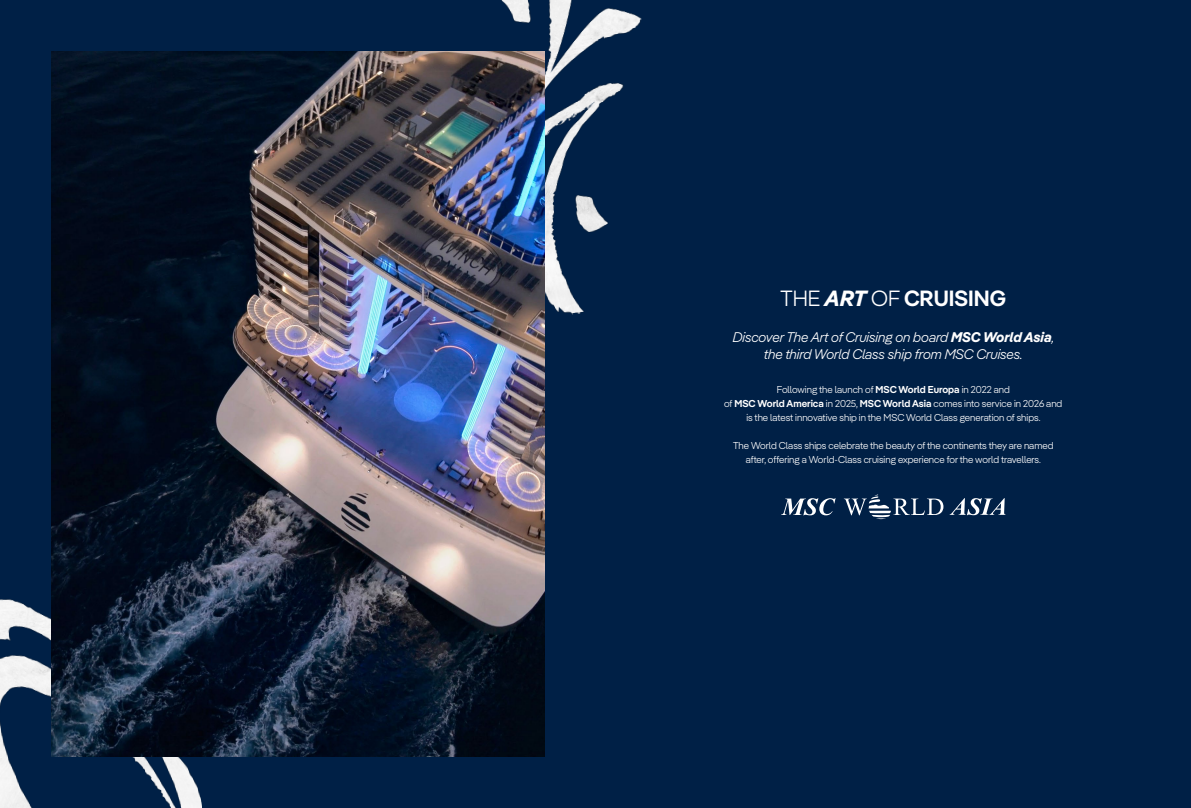
<style>
.page{position:relative;width:1191px;height:808px;background:#002046}
.page>*{position:absolute;margin:0;border:0;box-sizing:border-box;transform-origin:0 0}
.title{font:600 22px "MSC Pangea";color:#fff}
.title-2{font:italic 300 14px/16.8px "MSC Pangea";color:#fff;text-align:center}
.bodycopy{font:300 10px/14px "MSC Pangea";color:#fff;text-align:center}
.s1{font-weight:300}
.s2{font-weight:700;font-style:italic}
.s3{font-weight:700}
.s4{font-weight:600}
</style>
<div class="page">
<svg style="left:781px;top:498px;width:54px;height:17px"></svg>
<svg style="left:844px;top:494px;width:99px;height:25px"></svg>
<svg style="left:949px;top:498px;width:56px;height:17px"></svg>
<img style="left:0;top:599px;width:202px;height:209px">
<img style="left:501px;top:0;width:141px;height:320px">
<img style="left:51px;top:51px;width:493px;height:706px">
<p class="title" style="left:780px;top:282px;width:227px"><span class="s1">THE</span> <span class="s2">ART</span> <span class="s1">OF</span> CRUISING</p>
<p class="title-2" style="left:732px;top:328px;width:323px">Discover The Art of Cruising on board <span class="s3">MSC World Asia</span>, the third World Class ship from MSC Cruises.</p>
<p class="bodycopy" style="left:776px;top:382px;width:235px">Following the launch of <span class="s4">MSC World Europa</span> in 2022 and</p>
<p class="bodycopy" style="left:724px;top:396px;width:340px">of <span class="s4">MSC World America</span> in 2025, <span class="s4">MSC World Asia</span> comes into service in 2026 and</p>
<p class="bodycopy" style="left:746px;top:410px;width:295px">is the latest innovative ship in the MSC World Class generation of ships.</p>
<p class="bodycopy" style="left:733px;top:438px;width:322px">The World Class ships celebrate the beauty of the continents they are named after, offering a World-Class cruising experience for the world travellers.</p>
</div>
